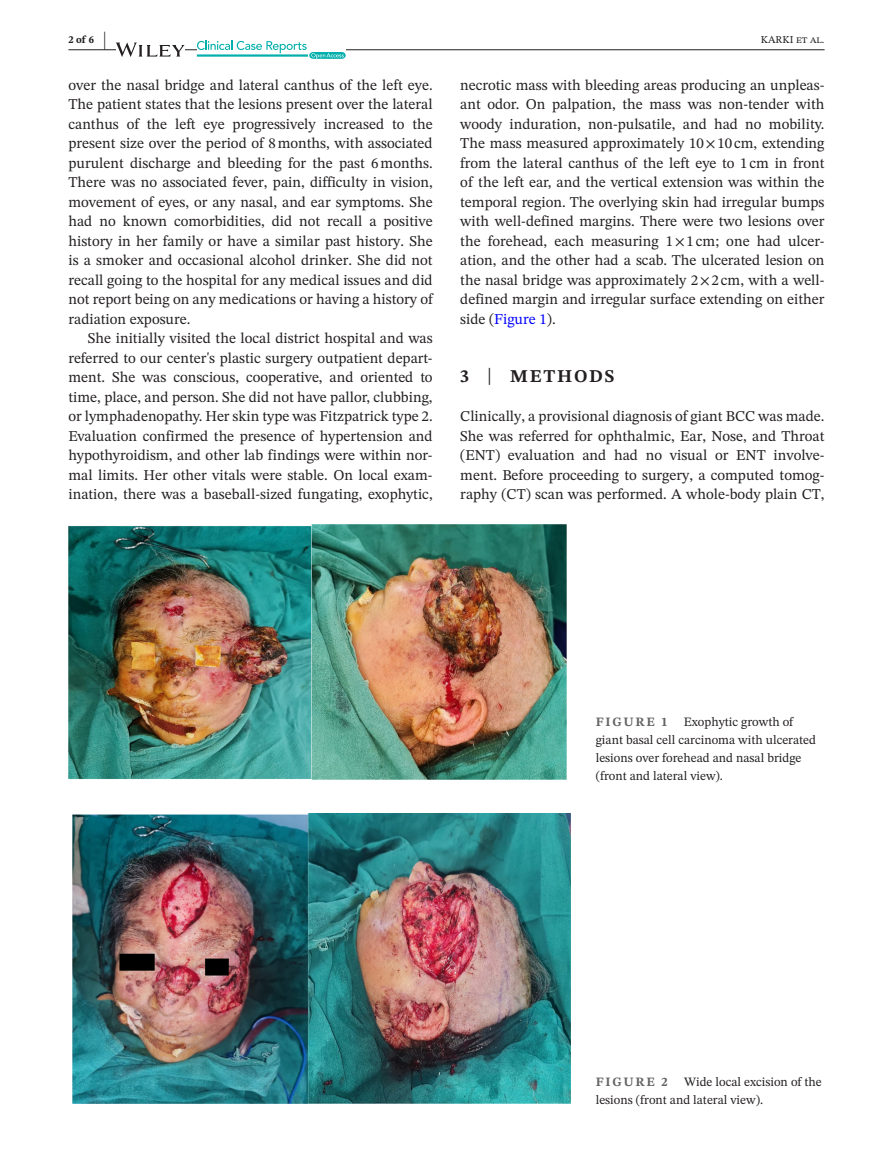
<style>
.page{position:relative;width:893px;height:1174px;background:#fff}
.page>*{position:absolute;margin:0;border:0;box-sizing:border-box;transform-origin:0 0}
.t1{font:700 18px "STIX Two Text";letter-spacing:.1em;color:#231f20}
.t2{font:15px/19.5px "STIX Two Text";color:#231f20;text-align:justify}
.t3{font:12.75px/18px "STIX Two Text";color:#231f20}
.t4{font:700 12.75px "STIX Two Text";letter-spacing:.14em;color:#636366}
.t5{font:10.5px "STIX Two Text";color:#231f20}
.t6{font:700 10.5px "STIX Two Text";color:#231f20}
.s1{font-size:21px}
.s2{font-family:"STIX"}
.s3{color:#00f}
.s4{font-weight:400;font-size:23.7px}
</style>
<div class="page">
<hr style="left:68px;top:49px;width:756px;height:1px;background:#231f20">
<svg style="left:116px;top:43px;width:69px;height:14px"></svg>
<svg style="left:197px;top:41px;width:149px;height:18px"></svg>
<img style="left:68px;top:525px;width:498px;height:255px">
<img style="left:73px;top:813px;width:497px;height:291px">
<p class="t6" style="left:68px;top:32px;width:39px">2 of 6 <span class="s1">|</span></p>
<p class="t5" style="left:761px;top:32px;width:65px">KARKI et al.</p>
<p class="t2" style="left:68px;top:75px;width:366px">over the nasal bridge and lateral canthus of the left eye.<br>The patient states that the lesions present over the lateral canthus of the left eye progressively increased to the present size over the period of 8months, with associated purulent discharge and bleeding for the past 6months.<br>There was no associated fever, pain, difficulty in vision, movement of eyes, or any nasal, and ear symptoms. She had no known comorbidities, did not recall a positive history in her family or have a similar past history. She is a smoker and occasional alcohol drinker. She did not recall going to the hospital for any medical issues and did not report being on any medications or having a history of radiation exposure.</p>
<p class="t2" style="left:68px;top:328px;width:366px;text-indent:20px">She initially visited the local district hospital and was referred to our center's plastic surgery outpatient depart&shy;ment. She was conscious, cooperative, and oriented to time, place, and person. She did not have pallor, clubbing, or lymphadenopathy. Her skin type was Fitzpatrick type 2.<br>Evaluation confirmed the presence of hypertension and hypothyroidism, and other lab findings were within nor&shy;mal limits. Her other vitals were stable. On local exam&shy;ination, there was a baseball-sized fungating, exophytic,</p>
<p class="t2" style="left:460px;top:75px;width:366px">necrotic mass with bleeding areas producing an unpleas&shy;ant odor. On palpation, the mass was non-tender with woody induration, non-pulsatile, and had no mobility.<br>The mass measured approximately 10<span class="s2">×</span>10 cm, extending from the lateral canthus of the left eye to 1 cm in front of the left ear, and the vertical extension was within the temporal region. The overlying skin had irregular bumps with well-defined margins. There were two lesions over the forehead, each measuring 1<span class="s2">×</span>1 cm; one had ulcer&shy;ation, and the other had a scab. The ulcerated lesion on the nasal bridge was approximately 2<span class="s2">×</span>2 cm, with a well&shy;defined margin and irregular surface extending on either side (<span class="s3">Figure 1</span>).</p>
<p class="t1" style="left:460px;top:363px;width:156px">3 <span class="s4">|</span> METHODS</p>
<p class="t2" style="left:460px;top:406px;width:366px">Clinically, a provisional diagnosis of giant BCC was made.<br>She was referred for ophthalmic, Ear, Nose, and Throat (ENT) evaluation and had no visual or ENT involve&shy;ment. Before proceeding to surgery, a computed tomog&shy;raphy (CT) scan was performed. A whole-body plain CT,</p>
<p class="t3" style="left:596px;top:712px;width:222px;text-indent:88px">Exophytic growth of giant basal cell carcinoma with ulcerated lesions over forehead and nasal bridge (front and lateral view).</p>
<p class="t4" style="left:596px;top:712px;width:73px">FIGURE 1</p>
<p class="t3" style="left:596px;top:1072px;width:227px;text-indent:88px">Wide local excision of the lesions (front and lateral view).</p>
<p class="t4" style="left:596px;top:1072px;width:73px">FIGURE 2</p>
</div>
